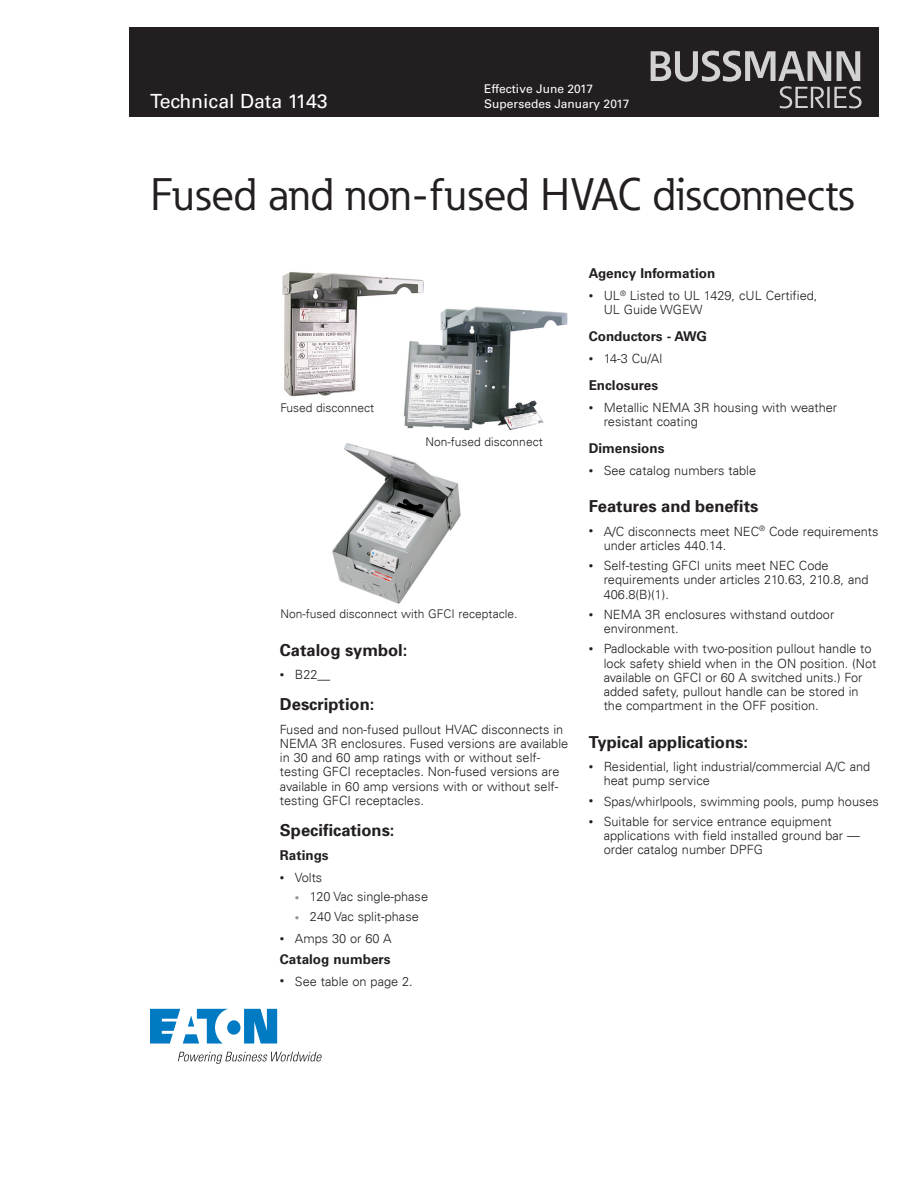
<style>
.page{position:relative;width:918px;height:1188px;background:#fff}
.page>*{position:absolute;margin:0;border:0;box-sizing:border-box;transform-origin:0 0}
._00_Product{font:45px "Eaton";color:#231f20}
._00_Application{font:19.5px "Univers LT Std";color:#fff}
._01_Head1{font:700 16.5px "Univers";color:#231f20}
._01_Head2{font:700 13.5px "Univers LT Std";color:#231f20}
._02_Body{font:300 12.75px/14.2px "Univers LT";color:#231f20}
._02_Body-2{font:300 12px "Univers LT";color:#231f20}
._00_Brand{font:12px "Univers LT Std";color:#fff}
.s1{font-family:"Univers LT Std";font-size:9px}
.s2{font-family:"Univers LT Std";font-size:9px;color:#939598}
</style>
<div class="page">
<div style="left:129px;top:27px;width:750px;height:90px;background:#231f20"></div>
<svg style="left:651px;top:51px;width:211px;height:57px"></svg>
<img style="left:332px;top:443px;width:129px;height:161px">
<img style="left:282px;top:272px;width:142px;height:125px">
<img style="left:401px;top:301px;width:167px;height:130px">
<svg style="left:150px;top:1009px;width:127px;height:35px"></svg>
<svg style="left:178px;top:1052px;width:144px;height:12px"></svg>
<p class="_00_Application" style="left:150px;top:89px;width:179px">Technical Data 1143</p>
<p class="_00_Brand" style="left:484px;top:81px;width:110px">Effective June 2017</p>
<p class="_00_Brand" style="left:484px;top:96px;width:147px">Supersedes January 2017</p>
<p class="_00_Product" style="left:150px;top:166px;width:705px">Fused and non-fused HVAC disconnects</p>
<p class="_02_Body-2" style="left:280px;top:400px;width:95px">Fused disconnect</p>
<p class="_02_Body-2" style="left:426px;top:434px;width:119px">Non-fused disconnect</p>
<p class="_02_Body-2" style="left:280px;top:606px;width:238px">Non-fused disconnect with GFCI receptacle.</p>
<p class="_01_Head1" style="left:280px;top:639px;width:129px">Catalog symbol:</p>
<p class="_02_Body" style="left:280px;top:667px;width:52px"><span class="s1">•</span> B22__</p>
<p class="_01_Head1" style="left:280px;top:694px;width:96px">Description:</p>
<p class="_02_Body" style="left:280px;top:722px;width:290px">Fused and non-fused pullout HVAC disconnects in NEMA 3R enclosures. Fused versions are available in 30 and 60 amp ratings with or without self&shy;testing GFCI receptacles. Non-fused versions are available in 60 amp versions with or without self&shy;testing GFCI receptacles.</p>
<p class="_01_Head1" style="left:280px;top:820px;width:116px">Specifications:</p>
<p class="_01_Head2" style="left:280px;top:848px;width:50px">Ratings</p>
<p class="_02_Body" style="left:280px;top:870px;width:44px"><span class="s1">•</span> Volts</p>
<p class="_02_Body" style="left:295px;top:890px;width:135px"><span class="s2">•</span> 120 Vac single-phase</p>
<p class="_02_Body" style="left:295px;top:910px;width:125px"><span class="s2">•</span> 240 Vac split-phase</p>
<p class="_02_Body" style="left:280px;top:931px;width:113px"><span class="s1">•</span> Amps 30 or 60 A</p>
<p class="_01_Head2" style="left:280px;top:951px;width:112px">Catalog numbers</p>
<p class="_02_Body" style="left:280px;top:974px;width:134px"><span class="s1">•</span> See table on page 2.</p>
<p class="_01_Head2" style="left:589px;top:266px;width:128px">Agency Information</p>
<p class="_02_Body" style="left:604px;top:288px;width:215px;text-indent:-15px"><span class="s1">•</span> UL<sup>®</sup> Listed to UL 1429, cUL Certified,<br>UL Guide WGEW</p>
<p class="_01_Head2" style="left:589px;top:329px;width:120px">Conductors - AWG</p>
<p class="_02_Body" style="left:589px;top:351px;width:75px"><span class="s1">•</span> 14-3 Cu/Al</p>
<p class="_01_Head2" style="left:589px;top:377px;width:71px">Enclosures</p>
<p class="_02_Body" style="left:604px;top:400px;width:235px;text-indent:-15px"><span class="s1">•</span> Metallic NEMA 3R housing with weather resistant coating</p>
<p class="_01_Head2" style="left:589px;top:440px;width:77px">Dimensions</p>
<p class="_02_Body" style="left:589px;top:463px;width:169px"><span class="s1">•</span> See catalog numbers table</p>
<p class="_01_Head1" style="left:589px;top:496px;width:171px">Features and benefits</p>
<p class="_02_Body" style="left:604px;top:524px;width:276px;text-indent:-15px"><span class="s1">•</span> A/C disconnects meet NEC<sup>®</sup> Code requirements under articles 440.14.</p>
<p class="_02_Body" style="left:604px;top:558px;width:266px;text-indent:-15px"><span class="s1">•</span> Self-testing GFCI units meet NEC Code requirements under articles 210.63, 210.8, and<br>406.8(B)(1).</p>
<p class="_02_Body" style="left:604px;top:607px;width:232px;text-indent:-15px"><span class="s1">•</span> NEMA 3R enclosures withstand outdoor environment.</p>
<p class="_02_Body" style="left:604px;top:642px;width:274px;text-indent:-15px"><span class="s1">•</span> Padlockable with two-position pullout handle to lock safety shield when in the ON position. (Not available on GFCI or 60 A switched units.) For added safety, pullout handle can be stored in the compartment in the OFF position.</p>
<p class="_01_Head1" style="left:589px;top:731px;width:161px">Typical applications:</p>
<p class="_02_Body" style="left:604px;top:759px;width:268px;text-indent:-15px"><span class="s1">•</span> Residential, light industrial/commercial A/C and heat pump service</p>
<p class="_02_Body" style="left:589px;top:794px;width:292px"><span class="s1">•</span> Spas/whirlpools, swimming pools, pump houses</p>
<p class="_02_Body" style="left:604px;top:814px;width:258px;text-indent:-15px"><span class="s1">•</span> Suitable for service entrance equipment applications with field installed ground bar — order catalog number DPFG</p>
</div>
